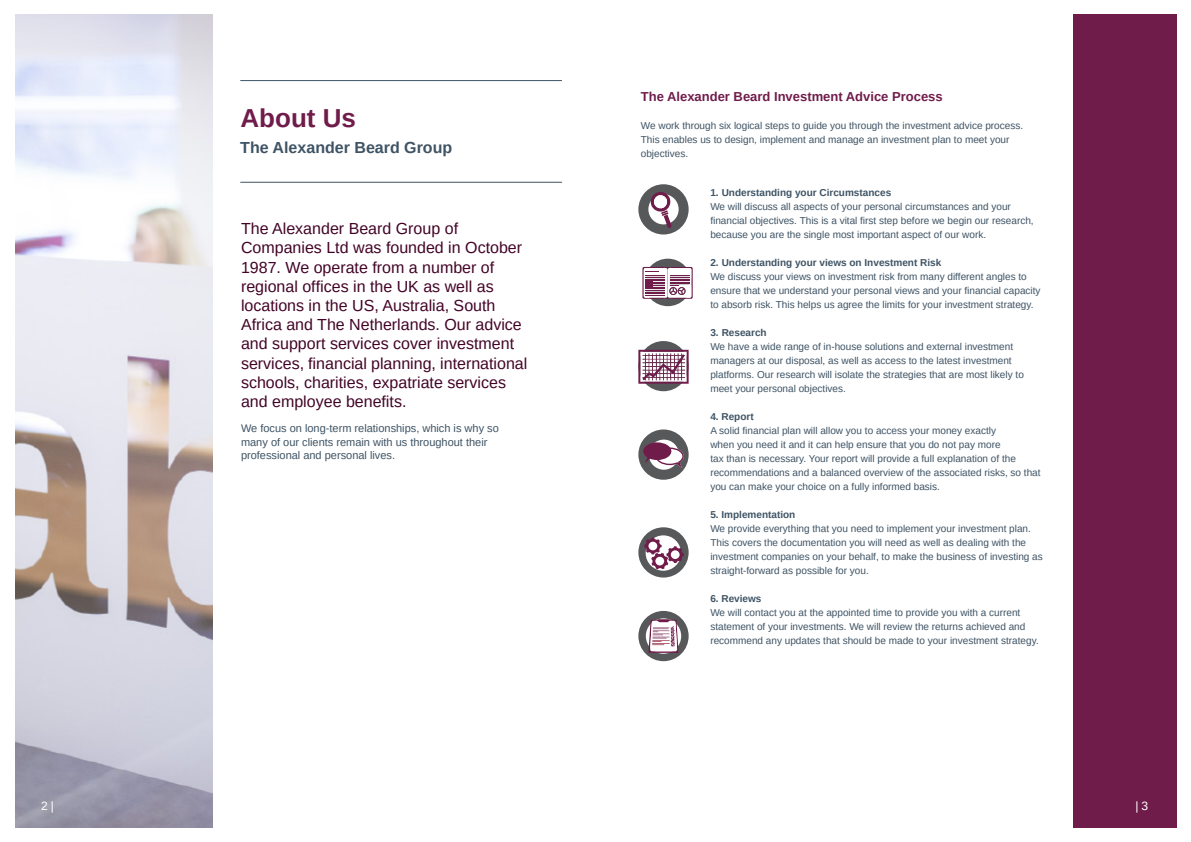
<style>
.page{position:relative;width:1191px;height:842px;background:#fff}
.page>*{position:absolute;margin:0;border:0;box-sizing:border-box;transform-origin:0 0}
.t1{font:700 26px "Arimo";color:#701c4b}
.t2{font:16px/19.2px "Arimo";color:#420326}
.t3{font:700 16px "Arimo";color:#3e5364}
.t4{font:700 13px "Arimo";color:#701c4b}
.t5{font:12px "Arimo";color:#fff}
.t6{font:11px/13.5px "Arimo";color:#3e5364}
.t7{font:10px/14px "Arimo";color:#3e5364}
.t8{font:700 10px "Arimo";color:#3e5364}
.s1{color:#701c4b}
</style>
<div class="page">
<div style="left:1073px;top:14px;width:103px;height:814px;background:#701c4b"></div>
<img style="left:15px;top:14px;width:198px;height:814px">
<div style="left:638px;top:341px;width:50px;height:50px;background:#57585a;border-radius:50%"></div>
<svg style="left:638px;top:350px;width:50px;height:34px;background:#b18ea2"></svg>
<div style="left:638px;top:429px;width:50px;height:51px;background:#57585a;border-radius:50%"></div>
<div style="left:649px;top:440px;width:30px;height:30px;background:#fff;border-radius:50%"></div>
<svg style="left:643px;top:442px;width:41px;height:27px"></svg>
<div style="left:638px;top:527px;width:50px;height:50px;background:#57585a;border-radius:50%"></div>
<svg style="left:645px;top:535px;width:36px;height:36px"></svg>
<svg style="left:644px;top:538px;width:40px;height:31px"></svg>
<div style="left:638px;top:611px;width:50px;height:50px;background:#57585a;border-radius:50%"></div>
<div style="left:646px;top:618px;width:35px;height:36px;background:#fff;border-radius:50%"></div>
<svg style="left:648px;top:619px;width:30px;height:34px"></svg>
<div style="left:644px;top:259px;width:47px;height:47px;background:#57585a;border-radius:50%"></div>
<svg style="left:642px;top:267px;width:50px;height:32px;background:#bd9daf"></svg>
<div style="left:638px;top:184px;width:50px;height:50px;background:#57585a;border-radius:50%"></div>
<div style="left:648px;top:194px;width:30px;height:30px;background:#fff;border-radius:50%"></div>
<svg style="left:649px;top:192px;width:23px;height:36px"></svg>
<hr style="left:240px;top:182px;width:322px;height:1px;background:#3e5364">
<hr style="left:240px;top:80px;width:322px;height:1px;background:#3e5364">
<h1 class="t1" style="left:240px;top:100px;width:117px">About Us</h1>
<h2 class="t3" style="left:240px;top:136px;width:213px">The Alexander Beard Group</h2>
<p class="t2" style="left:241px;top:219px;width:288px">The Alexander Beard Group of Companies Ltd was founded in October 1987. We operate from a number of regional offices in the UK as well as locations in the US, Australia, South Africa and The Netherlands. Our advice and support services cover investment services, financial planning, international schools, charities, expatriate services and employee benefits.</p>
<p class="t6" style="left:241px;top:421px;width:259px">We focus on long-term relationships, which is why so many of our clients remain with us throughout their professional and personal lives.</p>
<h3 class="t4" style="left:641px;top:88px;width:303px">The Alexander Beard Investment Advice Process</h3>
<p class="t7" style="left:641px;top:119px;width:384px">We work through six logical steps to guide you through the investment advice process.<br>This enables us to design, implement and manage an investment plan to meet your objectives.</p>
<p class="t8" style="left:710px;top:185px;width:182px">1. Understanding your Circumstances</p>
<p class="t7" style="left:710px;top:199px;width:325px">We will discuss all aspects of your personal circumstances and your financial objectives. This is a vital first step before we begin our research, because you are the single most important aspect of our work.</p>
<p class="t8" style="left:710px;top:255px;width:232px">2. Understanding your views on Investment Risk</p>
<p class="t7" style="left:710px;top:269px;width:332px">We discuss your views on investment risk from many different angles to ensure that we understand your personal views and your financial capacity to absorb risk. This helps us agree the limits for your investment strategy.</p>
<p class="t8" style="left:710px;top:325px;width:58px">3. Research</p>
<p class="t7" style="left:710px;top:339px;width:315px">We have a wide range of in-house solutions and external investment managers at our disposal, as well as access to the latest investment platforms. Our research will isolate the strategies that are most likely to meet your personal objectives.</p>
<p class="t8" style="left:710px;top:409px;width:45px">4. Report</p>
<p class="t7" style="left:710px;top:423px;width:332px">A solid financial plan will allow you to access your money exactly<br>when you need it and it can help ensure that you do not pay more<br>tax than is necessary. Your report will provide a full explanation of the recommendations and a balanced overview of the associated risks, so that you can make your choice on a fully informed basis.</p>
<p class="t8" style="left:710px;top:507px;width:87px">5. Implementation</p>
<p class="t7" style="left:710px;top:521px;width:334px">We provide everything that you need to implement your investment plan.<br>This covers the documentation you will need as well as dealing with the investment companies on your behalf, to make the business of investing as straight-forward as possible for you.</p>
<p class="t8" style="left:710px;top:591px;width:53px">6. Reviews</p>
<p class="t7" style="left:710px;top:605px;width:330px">We will contact you at the appointed time to provide you with a current statement of your investments. We will review the returns achieved and recommend any updates that should be made to your investment strategy.</p>
<p class="t5" style="left:41px;top:798px;width:14px">2 |</p>
<p class="t5" style="left:1135px;top:798px;width:30px">| 3 <span class="s1">| 5</span></p>
</div>
